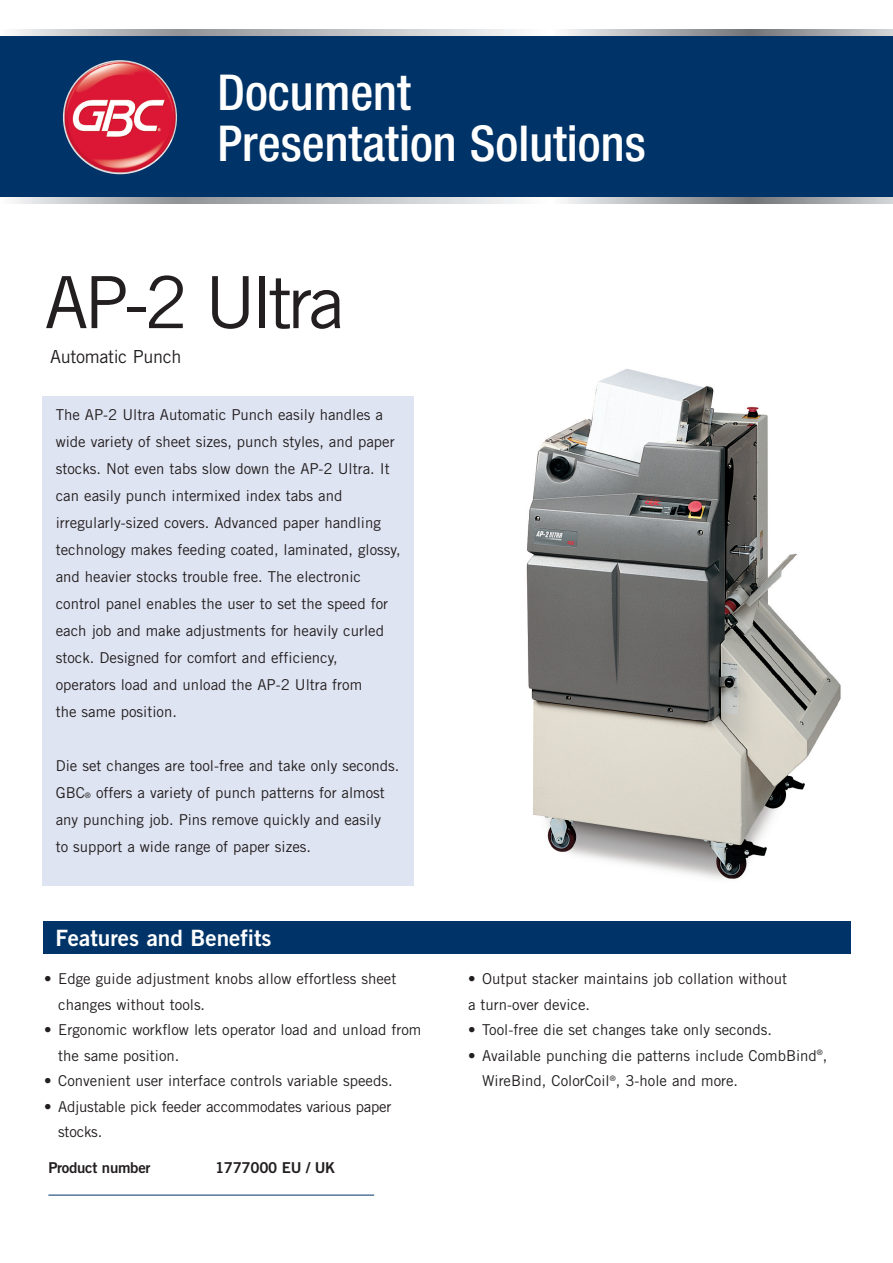
<style>
.page{position:relative;width:893px;height:1263px;background:#fff}
.page>*{position:absolute;margin:0;border:0;box-sizing:border-box;transform-origin:0 0}
.t1{font:72px "Trade Gothic";letter-spacing:-.055em;color:#231f20}
.t2{font:500 condensed 49.5px/51px "Helvetica Neue LT Std";color:#fff}
.t3{font:22.5px "Trade Gothic Bold Two";color:#fff}
.t4{font:18px "Trade Gothic";letter-spacing:-.02em;color:#231f20}
.t5{font:15px/27px "Trade Gothic";color:#231f20}
.t6{font:15px "Trade Gothic Bold Two";letter-spacing:-.02em;color:#231f20}
.s1{font-size:7.5px}
</style>
<div class="page">
<img style="left:526px;top:368px;width:315px;height:511px">
<div style="left:43px;top:396px;width:371px;height:489px;background:#dfe4f2"></div>
<div style="left:43px;top:921px;width:807px;height:32px;background:#003367"></div>
<hr style="left:48px;top:1195px;width:326px;height:1px;background:#003367">
<div style="left:0;top:32px;width:893px;height:170px;background:#003367"></div>
<svg style="left:0;top:30px;width:893px;height:6px;background:#bcbdc0"></svg>
<svg style="left:0;top:198px;width:893px;height:6px;background:#bcbdc0"></svg>
<img style="left:63px;top:60px;width:114px;height:114px;border-radius:50%">
<h2 class="t2" style="left:217px;top:71px;width:430px">Document<br>Presentation Solutions</h2>
<h1 class="t1" style="left:44px;top:276px;width:301px">AP-2 Ultra</h1>
<p class="t4" style="left:50px;top:350px;width:133px">Automatic Punch</p>
<p class="t5" style="left:56px;top:403px;width:346px">The AP-2 Ultra Automatic Punch easily handles a wide variety of sheet sizes, punch styles, and paper stocks. Not even tabs slow down the AP-2 Ultra. It can easily punch intermixed index tabs and irregularly-sized covers. Advanced paper handling technology makes feeding coated, laminated, glossy, and heavier stocks trouble free. The electronic control panel enables the user to set the speed for each job and make adjustments for heavily curled stock. Designed for comfort and efficiency, operators load and unload the AP-2 Ultra from<br>the same position.</p>
<p class="t5" style="left:56px;top:754px;width:345px">Die set changes are tool-free and take only seconds.<br>GBC<span class="s1">®</span> offers a variety of punch patterns for almost any punching job. Pins remove quickly and easily<br>to support a wide range of paper sizes.</p>
<h3 class="t3" style="left:56px;top:929px;width:218px">Features and Benefits</h3>
<p class="t5" style="left:58px;top:968px;width:340px;line-height:25.5px;text-indent:-14px">• Edge guide adjustment knobs allow effortless sheet changes without tools.</p>
<p class="t5" style="left:58px;top:1019px;width:365px;line-height:25.5px;text-indent:-14px">• Ergonomic workflow lets operator load and unload from the same position.</p>
<p class="t5" style="left:44px;top:1069px;width:350px">• Convenient user interface controls variable speeds.</p>
<p class="t5" style="left:58px;top:1095px;width:335px;line-height:25.5px;text-indent:-14px">• Adjustable pick feeder accommodates various paper stocks.</p>
<p class="t6" style="left:48px;top:1162px;width:104px">Product number</p>
<p class="t6" style="left:215px;top:1162px;width:122px">1777000 EU / UK</p>
<p class="t5" style="left:468px;top:968px;width:320px;line-height:25.5px">• Output stacker maintains job collation without a turn-over device.</p>
<p class="t5" style="left:468px;top:1018px;width:305px">• Tool-free die set changes take only seconds.</p>
<p class="t5" style="left:482px;top:1044px;width:347px;line-height:25.5px;text-indent:-14px">• Available punching die patterns include CombBind<sup>®</sup>,<br>WireBind, ColorCoil<sup>®</sup>, 3-hole and more.</p>
</div>
